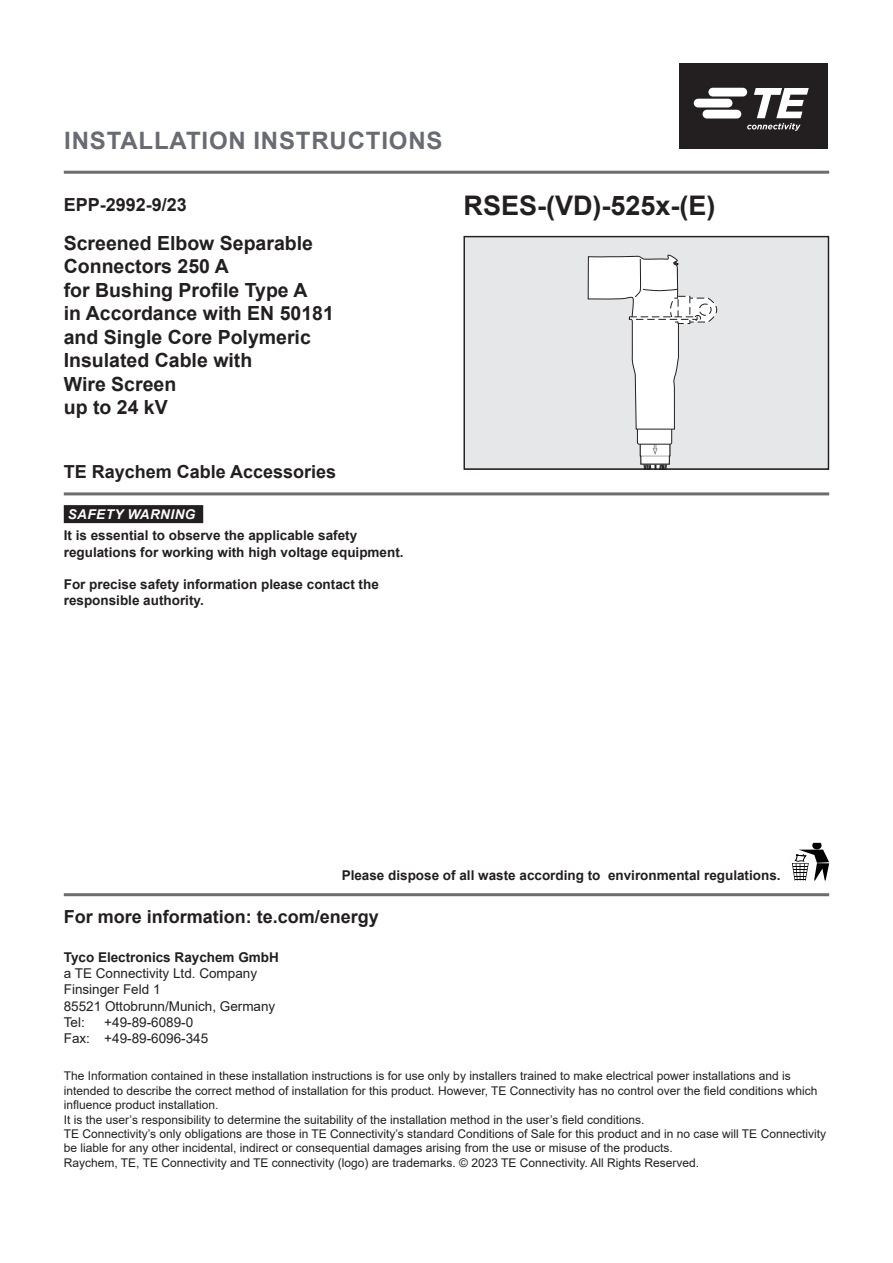
<style>
.page{position:relative;width:893px;height:1263px;background:#fff}
.page>*{position:absolute;margin:0;border:0;box-sizing:border-box;transform-origin:0 0}
.Product_Title_large{font:700 27px "Arial";color:#231f20}
.t1{font:700 24px "Arial";letter-spacing:.035em;color:#696b73}
.Product_Description{font:700 19.5px "Arial";color:#231f20}
.Portfolio_Heading{font:700 18px "Arial";color:#231f20}
.Ref____ESD_EPP_etc{font:700 18px "Arial";color:#231f20}
.Paragraph_bold{font:700 13.5px/16.2px "Arial";color:#231f20}
.t2{font:13.5px/16.2px "Arial";color:#231f20}
.EN_Note_TERM{font:italic 700 13.5px "Arial";letter-spacing:.035em;color:#fff}
.t3{font:12px/14.4px "Arial";color:#231f20}
</style>
<div class="page">
<svg style="left:792px;top:843px;width:37px;height:37px"></svg>
<div style="left:679px;top:64px;width:149px;height:85px;background:#231f20"></div>
<svg style="left:694px;top:88px;width:115px;height:43px"></svg>
<hr style="left:64px;top:492px;width:765px;height:3px;background:#6c6d70">
<hr style="left:64px;top:171px;width:765px;height:3px;background:#6c6d70">
<hr style="left:64px;top:893px;width:765px;height:3px;background:#6c6d70">
<svg style="left:465px;top:238px;width:362px;height:230px;background:#e7e7e9"></svg>
<div style="left:463px;top:236px;width:366px;height:234px;border:1px solid #231f20"></div>
<div style="left:64px;top:505px;width:139px;height:18px;background:#231f20"></div>
<h2 class="t1" style="left:64px;top:123px;width:380px">INSTALLATION INSTRUCTIONS</h2>
<p class="Ref____ESD_EPP_etc" style="left:64px;top:192px;width:125px">EPP-2992-9/23</p>
<p class="Product_Title_large" style="left:463px;top:186px;width:254px">RSES-(VD)-525x-(E)</p>
<p class="Product_Description" style="left:64px;top:229px;width:251px">Screened Elbow Separable</p>
<p class="Product_Description" style="left:64px;top:253px;width:167px">Connectors 250 A</p>
<p class="Product_Description" style="left:64px;top:276px;width:245px">for Bushing Profile Type A</p>
<p class="Product_Description" style="left:64px;top:300px;width:272px">in Accordance with EN 50181</p>
<p class="Product_Description" style="left:64px;top:323px;width:249px">and Single Core Polymeric</p>
<p class="Product_Description" style="left:64px;top:346px;width:190px">Insulated Cable with</p>
<p class="Product_Description" style="left:64px;top:370px;width:114px">Wire Screen</p>
<p class="Product_Description" style="left:64px;top:393px;width:106px">up to 24 kV</p>
<p class="Portfolio_Heading" style="left:64px;top:459px;width:274px">TE Raychem Cable Accessories</p>
<p class="EN_Note_TERM" style="left:68px;top:505px;width:129px">SAFETY WARNING</p>
<p class="Paragraph_bold" style="left:64px;top:528px;width:341px">It is essential to observe the applicable safety regulations for working with high voltage equipment.</p>
<p class="Paragraph_bold" style="left:64px;top:576px;width:317px">For precise safety information please contact the responsible authority.</p>
<p class="Paragraph_bold" style="left:342px;top:868px;width:440px">Please dispose of all waste according to environmental regulations.</p>
<h3 class="Portfolio_Heading" style="left:64px;top:904px;width:317px">For more information: te.com/energy</h3>
<p class="Paragraph_bold" style="left:64px;top:949px;width:217px">Tyco Electronics Raychem GmbH</p>
<p class="t2" style="left:64px;top:965px;width:213px">a TE Connectivity Ltd. Company<br>Finsinger Feld 1<br>85521 Ottobrunn/Munich, Germany<br>Tel:</p>
<p class="t2" style="left:64px;top:1014px;width:146px;text-indent:40px">+49-89-6089-0<br>Fax: +49-89-6096-345</p>
<p class="t3" style="left:64px;top:1069px;width:764px">The Information contained in these installation instructions is for use only by installers trained to make electrical power installations and is intended to describe the correct method of installation for this product. However, TE Connectivity has no control over the field conditions which influence product installation.<br>It is the user’s responsibility to determine the suitability of the installation method in the user’s field conditions.<br>TE Connectivity’s only obligations are those in TE Connectivity’s standard Conditions of Sale for this product and in no case will TE Connectivity be liable for any other incidental, indirect or consequential damages arising from the use or misuse of the products.<br>Raychem, TE, TE Connectivity and TE connectivity (logo) are trademarks. © 2023 TE Connectivity. All Rights Reserved.</p>
</div>
